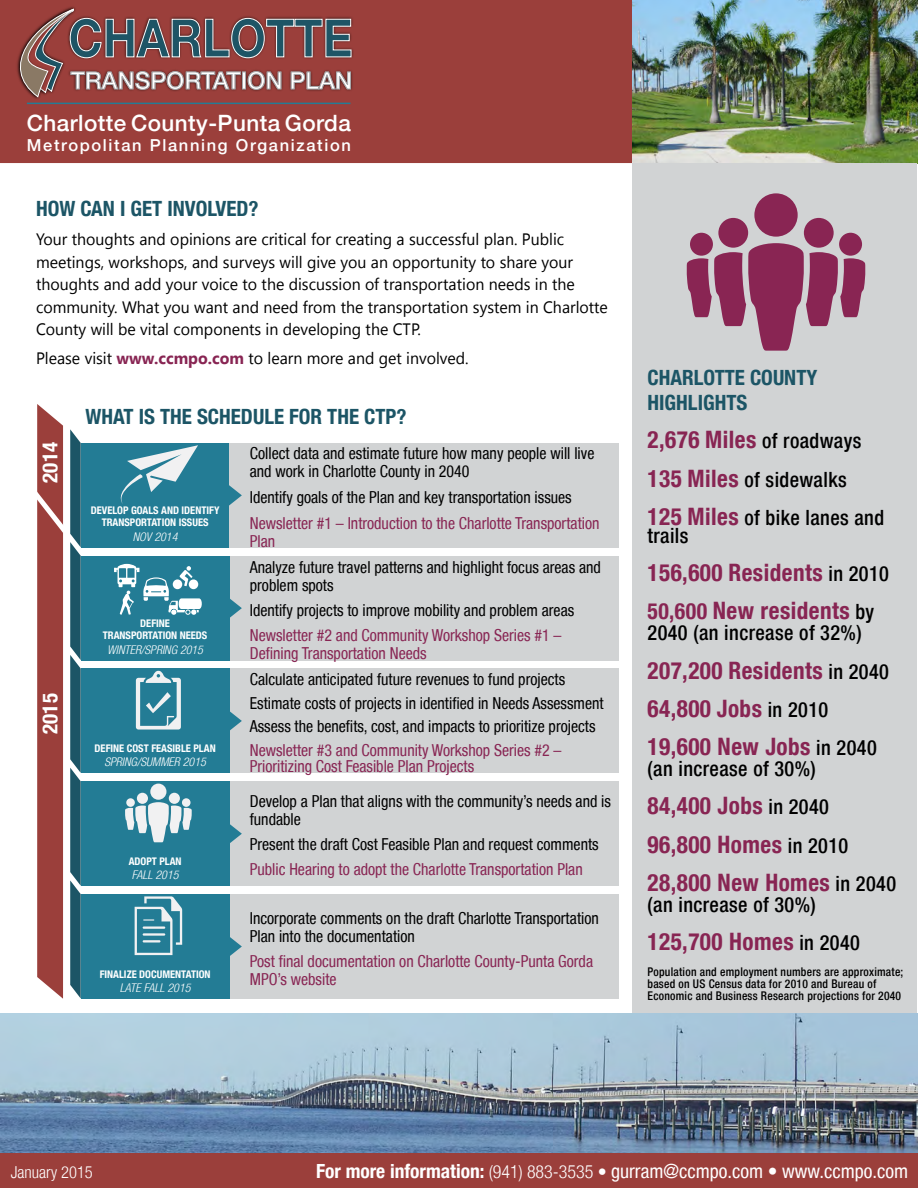
<style>
.page{position:relative;width:918px;height:1188px;background:#fff}
.page>*{position:absolute;margin:0;border:0;box-sizing:border-box;transform-origin:0 0}
.t1{font:700 52.65px "Helvetica Neue";color:#1e5566;scale:.88 1}
.t2{font:700 condensed 24px/38.2px "Helvetica Neue LT";letter-spacing:.02em;color:#882553}
.t3{font:500 23.85px "Helvetica Neue LT";color:#fff}
.t4{font:500 22.5px "Helvetica Neue LT";letter-spacing:.02em;color:#fff}
.t5{font:500 condensed 21px/38.2px "Helvetica Neue LT";letter-spacing:.02em;color:#000}
.t6{font:700 condensed 21px/25.2px "Helvetica Neue LT";color:#1c5566}
.t7{font:700 condensed 21px "Helvetica Neue LT";color:#fff}
.t8{font:condensed 19.5px "Helvetica Neue LT";color:#fff}
.t9{font:condensed 16.5px/18px "Helvetica Neue LT";color:#000}
.t10{font:16.5px/22.5px "Segoe UI";color:#000}
.t11{font:condensed 16.5px/18px "Helvetica Neue LT";color:#882553}
.t12{font:500 16.5px "Helvetica Neue LT";letter-spacing:.1em;color:#fff}
.t13{font:300 condensed 16.5px "Helvetica Neue LT";color:#fff}
.t14{font:500 condensed 12px/12px "Helvetica Neue LT";letter-spacing:.02em;color:#000}
.t15{font:italic 300 condensed 12px "Helvetica Neue LT";color:#fff}
.t16{font:700 condensed 10.5px/12px "Helvetica Neue LT";color:#fff;text-align:center}
.s1{font-weight:700;color:#882553}
.s2{font-weight:500;font-size:21px;color:#000}
.s3{font-weight:700;font-size:24px;color:#882553}
.s4{font-size:22.5px}
.s5{font-weight:700}
.s6{font-weight:300;font-size:18px}
.s7{font-weight:700;font-size:18px}
</style>
<div class="page">
<div style="left:0;top:0;width:918px;height:163px;background:#9b3f3b"></div>
<img style="left:633px;top:0;width:285px;height:163px">
<hr style="left:27px;top:103px;width:323px;height:1px;background:#237c95">
<img style="left:33px;top:7px;width:43px;height:92px">
<svg style="left:17px;top:9px;width:334px;height:88px"></svg>
<div style="left:633px;top:163px;width:284px;height:850px;background:#d1d3d4"></div>
<div style="left:81px;top:443px;width:149px;height:105px;background:#237c95"></div>
<svg style="left:120px;top:445px;width:78px;height:59px"></svg>
<div style="left:230px;top:443px;width:389px;height:105px;background:#d1d3d4"></div>
<svg style="left:229px;top:480px;width:13px;height:31px"></svg>
<div style="left:754px;top:193px;width:44px;height:44px;background:#892553;border-radius:50%"></div>
<svg style="left:686px;top:218px;width:180px;height:133px"></svg>
<img style="left:0;top:1013px;width:918px;height:141px">
<div style="left:230px;top:556px;width:389px;height:104px;background:#d1d3d4"></div>
<svg style="left:230px;top:599px;width:12px;height:19px"></svg>
<div style="left:81px;top:556px;width:149px;height:104px;background:#237c95"></div>
<svg style="left:114px;top:564px;width:88px;height:51px"></svg>
<div style="left:230px;top:669px;width:389px;height:104px;background:#d1d3d4"></div>
<svg style="left:230px;top:711px;width:12px;height:20px"></svg>
<div style="left:81px;top:669px;width:149px;height:104px;background:#237c95"></div>
<svg style="left:136px;top:671px;width:45px;height:59px"></svg>
<div style="left:230px;top:894px;width:389px;height:105px;background:#d1d3d4"></div>
<svg style="left:230px;top:937px;width:12px;height:19px"></svg>
<div style="left:81px;top:894px;width:149px;height:105px;background:#237c95"></div>
<svg style="left:135px;top:896px;width:47px;height:59px"></svg>
<hr style="left:143px;top:926px;width:22px;height:3px;background:#f1f1f2">
<hr style="left:143px;top:933px;width:22px;height:3px;background:#f1f1f2">
<hr style="left:143px;top:940px;width:18px;height:3px;background:#f1f1f2">
<div style="left:230px;top:782px;width:389px;height:104px;background:#d1d3d4"></div>
<svg style="left:230px;top:824px;width:12px;height:19px"></svg>
<div style="left:81px;top:782px;width:149px;height:104px;background:#237c95"></div>
<div style="left:150px;top:784px;width:16px;height:16px;background:#f1f1f2;border-radius:50%"></div>
<svg style="left:125px;top:793px;width:67px;height:49px"></svg>
<svg style="left:37px;top:404px;width:44px;height:595px"></svg>
<div style="left:0;top:1154px;width:918px;height:34px;background:#9b3f3b"></div>
<h1 class="t1" style="left:68px;top:6px;width:325px">CHARLOTTE</h1>
<h3 class="t3" style="left:71px;top:66px;width:283px">TRANSPORTATION PLAN</h3>
<h3 class="t4" style="left:27px;top:110px;width:326px">Charlotte County-Punta Gorda</h3>
<p class="t12" style="left:27px;top:135px;width:326px">Metropolitan Planning Organization</p>
<p class="t6" style="left:36px;top:196px;width:224px">HOW CAN I GET INVOLVED?</p>
<p class="t10" style="left:36px;top:227px;width:573px">Your thoughts and opinions are critical for creating a successful plan. Public meetings, workshops, and surveys will give you an opportunity to share your thoughts and add your voice to the discussion of transportation needs in the community. What you want and need from the transportation system in Charlotte County will be vital components in developing the CTP.</p>
<p class="t10" style="left:36px;top:347px;width:434px">Please visit <span class="s1">www.ccmpo.com</span> to learn more and get involved.</p>
<p class="t7" style="left:37px;top:483px;width:42px;rotate:-90deg">2014</p>
<p class="t7" style="left:37px;top:734px;width:42px;rotate:-90deg">2015</p>
<p class="t6" style="left:86px;top:404px;width:323px">WHAT IS THE SCHEDULE FOR THE CTP?</p>
<p class="t16" style="left:91px;top:505px;width:130px">DEVELOP GOALS AND IDENTIFY<br>TRANSPORTATION ISSUES</p>
<p class="t15" style="left:133px;top:530px;width:46px">NOV 2014</p>
<p class="t16" style="left:103px;top:617px;width:106px">DEFINE<br>TRANSPORTATION NEEDS</p>
<p class="t15" style="left:107px;top:642px;width:97px">WINTER/SPRING 2015</p>
<p class="t16" style="left:95px;top:742px;width:123px">DEFINE COST FEASIBLE PLAN</p>
<p class="t15" style="left:104px;top:755px;width:103px">SPRING/SUMMER 2015</p>
<p class="t16" style="left:129px;top:855px;width:54px">ADOPT PLAN</p>
<p class="t15" style="left:132px;top:868px;width:48px">FALL 2015</p>
<p class="t16" style="left:100px;top:968px;width:112px">FINALIZE DOCUMENTATION</p>
<p class="t15" style="left:120px;top:981px;width:72px">LATE FALL 2015</p>
<p class="t9" style="left:250px;top:445px;width:346px">Collect data and estimate future how many people will live and work in Charlotte County in 2040</p>
<p class="t9" style="left:250px;top:488px;width:323px">Identify goals of the Plan and key transportation issues</p>
<p class="t11" style="left:250px;top:514px;width:351px">Newsletter #1 – Introduction to the Charlotte Transportation<br>Plan</p>
<p class="t9" style="left:250px;top:558px;width:353px">Analyze future travel patterns and highlight focus areas and problem spots</p>
<p class="t9" style="left:250px;top:601px;width:326px">Identify projects to improve mobility and problem areas</p>
<p class="t11" style="left:250px;top:626px;width:313px">Newsletter #2 and Community Workshop Series #1 –<br>Defining Transportation Needs</p>
<p class="t9" style="left:250px;top:667px;width:355px;line-height:23.5px">Calculate anticipated future revenues to fund projects<br>Estimate costs of projects in identified in Needs Assessment<br>Assess the benefits, cost, and impacts to prioritize projects</p>
<p class="t11" style="left:250px;top:741px;width:313px;line-height:16.5px">Newsletter #3 and Community Workshop Series #2 –<br>Prioritizing Cost Feasible Plan Projects</p>
<p class="t9" style="left:250px;top:792px;width:363px">Develop a Plan that aligns with the community’s needs and is fundable</p>
<p class="t9" style="left:250px;top:835px;width:350px">Present the draft Cost Feasible Plan and request comments</p>
<p class="t11" style="left:250px;top:860px;width:334px">Public Hearing to adopt the Charlotte Transportation Plan</p>
<p class="t9" style="left:250px;top:909px;width:351px">Incorporate comments on the draft Charlotte Transportation<br>Plan into the documentation</p>
<p class="t11" style="left:250px;top:952px;width:345px">Post final documentation on Charlotte County-Punta Gorda<br>MPO’s website</p>
<p class="t6" style="left:648px;top:364px;width:171px">CHARLOTTE COUNTY<br>HIGHLIGHTS</p>
<h2 class="t2" style="left:648px;top:420px;width:215px">2,676 Miles <span class="s2">of roadways</span></h2>
<p class="t5" style="left:648px;top:460px;width:238px"><span class="s3">135 Miles</span> of sidewalks<br><span class="s3">125 Miles</span> of bike lanes and</p>
<p class="t5" style="left:648px;top:516px;width:42px">trails</p>
<h2 class="t2" style="left:648px;top:553px;width:243px">156,600 Residents <span class="s2">in 2010<br></span><span class="s4">50,600</span> New residents <span class="s2">by</span></h2>
<p class="t5" style="left:648px;top:613px;width:216px">2040 (an increase of 32%)</p>
<h2 class="t2" style="left:648px;top:651px;width:243px">207,200 Residents <span class="s2">in 2040<br></span>64,800 Jobs <span class="s2">in 2010<br></span>19,600 New Jobs <span class="s2">in 2040</span></h2>
<p class="t5" style="left:648px;top:749px;width:170px">(an increase of 30%)</p>
<h2 class="t2" style="left:648px;top:786px;width:250px">84,400 Jobs <span class="s2">in 2040<br></span>96,800 Homes <span class="s2">in 2010<br></span>28,800 New Homes <span class="s2">in 2040</span></h2>
<p class="t5" style="left:648px;top:885px;width:170px">(an increase of 30%)</p>
<h2 class="t2" style="left:648px;top:922px;width:214px">125,700 Homes <span class="s2">in 2040</span></h2>
<p class="t14" style="left:648px;top:965px;width:257px">Population and employment numbers are approximate; based on US Census data for 2010 and Bureau of<br>Economic and Business Research projections for 2040</p>
<p class="t13" style="left:11px;top:1163px;width:84px">January 2015</p>
<p class="t8" style="left:316px;top:1160px;width:594px"><span class="s5">For more information:</span> <span class="s6">(941) 883-3535</span> <span class="s7">•</span> gurram@ccmpo.com <span class="s5">•</span> www.ccmpo.com</p>
</div>
